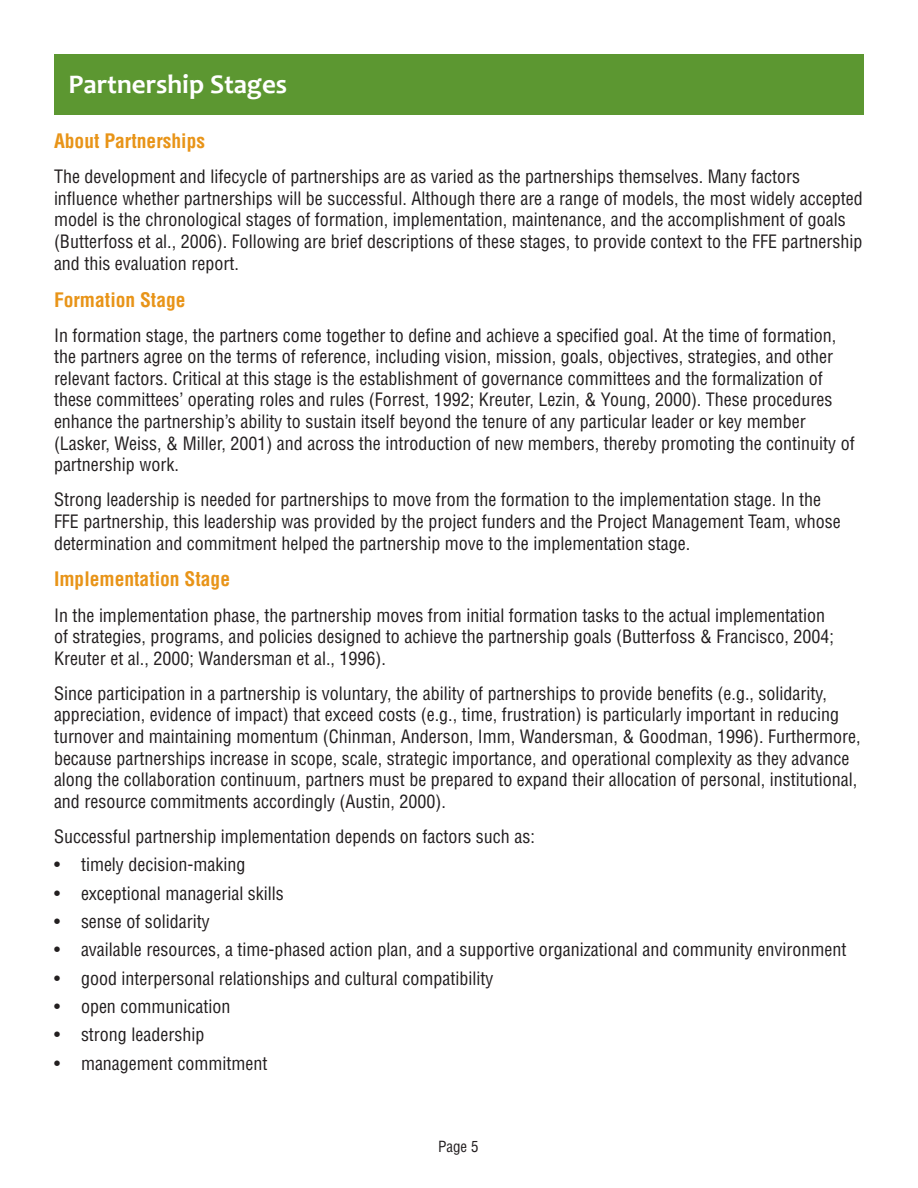
<style>
.page{position:relative;width:918px;height:1188px;background:#fff}
.page>*{position:absolute;margin:0;border:0;box-sizing:border-box;transform-origin:0 0}
.t1{font:700 27px "Candara";color:#fff}
.Sub-Heading{font:700 condensed 19.5px "Helvetica";color:#e89418}
.Body{font:condensed 18px/21.6px "Helvetica";color:#231f20}
.t2{font:condensed 15px "Helvetica";color:#231f20}
</style>
<div class="page">
<div style="left:54px;top:54px;width:810px;height:60px;background:#5c9731"></div>
<p class="t1" style="left:69px;top:68px;width:220px">Partnership Stages</p>
<p class="Sub-Heading" style="left:54px;top:129px;width:153px">About Partnerships</p>
<p class="Body" style="left:54px;top:166px;width:810px">The development and lifecycle of partnerships are as varied as the partnerships themselves. Many factors influence whether partnerships will be successful. Although there are a range of models, the most widely accepted model is the chronological stages of formation, implementation, maintenance, and the accomplishment of goals (Butterfoss et al., 2006). Following are brief descriptions of these stages, to provide context to the FFE partnership and this evaluation report.</p>
<p class="Sub-Heading" style="left:54px;top:287px;width:133px">Formation Stage</p>
<p class="Body" style="left:54px;top:324px;width:802px">In formation stage, the partners come together to define and achieve a specified goal. At the time of formation, the partners agree on the terms of reference, including vision, mission, goals, objectives, strategies, and other relevant factors. Critical at this stage is the establishment of governance committees and the formalization of these committees’ operating roles and rules (Forrest, 1992; Kreuter, Lezin, &amp; Young, 2000). These procedures enhance the partnership’s ability to sustain itself beyond the tenure of any particular leader or key member (Lasker, Weiss, &amp; Miller, 2001) and across the introduction of new members, thereby promoting the continuity of partnership work.</p>
<p class="Body" style="left:54px;top:489px;width:788px">Strong leadership is needed for partnerships to move from the formation to the implementation stage. In the<br>FFE partnership, this leadership was provided by the project funders and the Project Management Team, whose determination and commitment helped the partnership move to the implementation stage.</p>
<p class="Sub-Heading" style="left:54px;top:567px;width:178px">Implementation Stage</p>
<p class="Body" style="left:54px;top:604px;width:782px">In the implementation phase, the partnership moves from initial formation tasks to the actual implementation of strategies, programs, and policies designed to achieve the partnership goals (Butterfoss &amp; Francisco, 2004;<br>Kreuter et al., 2000; Wandersman et al., 1996).</p>
<p class="Body" style="left:54px;top:682px;width:808px">Since participation in a partnership is voluntary, the ability of partnerships to provide benefits (e.g., solidarity, appreciation, evidence of impact) that exceed costs (e.g., time, frustration) is particularly important in reducing turnover and maintaining momentum (Chinman, Anderson, Imm, Wandersman, &amp; Goodman, 1996). Furthermore, because partnerships increase in scope, scale, strategic importance, and operational complexity as they advance along the collaboration continuum, partners must be prepared to expand their allocation of personal, institutional, and resource commitments accordingly (Austin, 2000).</p>
<p class="Body" style="left:54px;top:825px;width:482px">Successful partnership implementation depends on factors such as:</p>
<p class="Body" style="left:54px;top:854px;width:193px">• timely decision-making</p>
<p class="Body" style="left:54px;top:882px;width:231px">• exceptional managerial skills</p>
<p class="Body" style="left:54px;top:911px;width:157px">• sense of solidarity</p>
<p class="Body" style="left:54px;top:939px;width:794px">• available resources, a time-phased action plan, and a supportive organizational and community environment</p>
<p class="Body" style="left:54px;top:967px;width:441px">• good interpersonal relationships and cultural compatibility</p>
<p class="Body" style="left:54px;top:996px;width:178px">• open communication</p>
<p class="Body" style="left:54px;top:1024px;width:152px">• strong leadership</p>
<p class="Body" style="left:54px;top:1052px;width:215px">• management commitment</p>
<p class="t2" style="left:438px;top:1137px;width:42px">Page 5</p>
</div>
